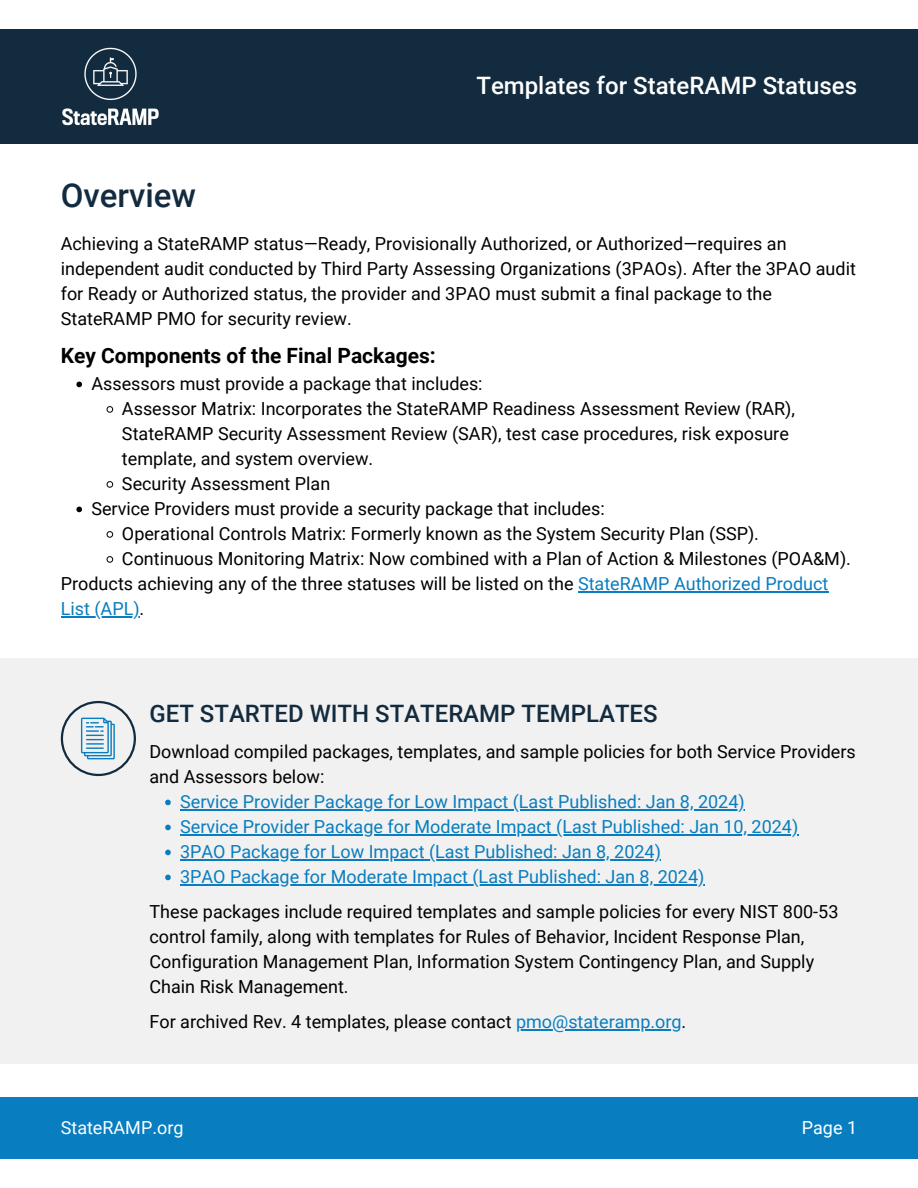
<style>
.page{position:relative;width:918px;height:1188px;background:#fff}
.page>*{position:absolute;margin:0;border:0;box-sizing:border-box;transform-origin:0 0}
.t1{font:500 33px "Roboto";color:#132b3f}
.t2{font:500 24px "Roboto";color:#132b3f}
.t3{font:500 24px "Roboto";color:#fff}
.t4{font:700 21px "Roboto";color:#000}
.t5{font:18px/25px "Roboto";color:#000}
.t6{font:18px "Roboto";color:#087dbf}
.t7{font:18px "Roboto";color:#fff}
.s1{color:#087dbf}
.s2{color:#000}
</style>
<div class="page">
<div style="left:0;top:29px;width:918px;height:115px;background:#132b3f"></div>
<img style="left:62px;top:47px;width:97px;height:79px">
<div style="left:0;top:658px;width:918px;height:405px;background:#f1f1f1"></div>
<div style="left:0;top:1098px;width:918px;height:61px;background:#087dbf"></div>
<svg style="left:61px;top:701px;width:75px;height:75px"></svg>
<svg style="left:165px;top:800px;width:6px;height:5px"></svg>
<hr style="left:180px;top:809px;width:565px;height:1px;background:#087dbf">
<svg style="left:165px;top:825px;width:6px;height:5px"></svg>
<hr style="left:180px;top:834px;width:618px;height:1px;background:#087dbf">
<svg style="left:165px;top:850px;width:6px;height:5px"></svg>
<hr style="left:180px;top:859px;width:481px;height:1px;background:#087dbf">
<svg style="left:165px;top:875px;width:6px;height:5px"></svg>
<hr style="left:180px;top:884px;width:524px;height:1px;background:#087dbf">
<hr style="left:516px;top:1029px;width:166px;height:1px;background:#087dbf">
<svg style="left:76px;top:382px;width:6px;height:5px"></svg>
<svg style="left:106px;top:406px;width:7px;height:7px"></svg>
<svg style="left:106px;top:481px;width:7px;height:7px"></svg>
<svg style="left:76px;top:507px;width:6px;height:5px"></svg>
<svg style="left:106px;top:531px;width:7px;height:7px"></svg>
<svg style="left:106px;top:556px;width:7px;height:7px"></svg>
<hr style="left:578px;top:591px;width:250px;height:1px;background:#087dbf">
<hr style="left:61px;top:616px;width:79px;height:1px;background:#087dbf">
<p class="t1" style="left:61px;top:177px;width:137px">Overview</p>
<h3 class="t3" style="left:477px;top:71px;width:382px">Templates for StateRAMP Statuses</h3>
<p class="t5" style="left:61px;top:232px;width:797px">Achieving a StateRAMP status—Ready, Provisionally Authorized, or Authorized—requires an independent audit conducted by Third Party Assessing Organizations (3PAOs). After the 3PAO audit for Ready or Authorized status, the provider and 3PAO must submit a final package to the StateRAMP PMO for security review.</p>
<p class="t4" style="left:61px;top:344px;width:376px">Key Components of the Final Packages:</p>
<h2 class="t5" style="left:91px;top:371px;width:393px">Assessors must provide a package that includes:</h2>
<p class="t5" style="left:122px;top:396px;width:675px">Assessor Matrix: Incorporates the StateRAMP Readiness Assessment Review (RAR),<br>StateRAMP Security Assessment Review (SAR), test case procedures, risk exposure template, and system overview.</p>
<p class="t5" style="left:122px;top:471px;width:210px">Security Assessment Plan</p>
<p class="t5" style="left:91px;top:496px;width:515px">Service Providers must provide a security package that includes:</p>
<p class="t5" style="left:122px;top:521px;width:639px">Operational Controls Matrix: Formerly known as the System Security Plan (SSP).</p>
<p class="t5" style="left:122px;top:546px;width:731px">Continuous Monitoring Matrix: Now combined with a Plan of Action &amp; Milestones (POA&amp;M).</p>
<p class="t5" style="left:61px;top:571px;width:769px">Products achieving any of the three statuses will be listed on the <span class="s1">StateRAMP Authorized Product</span></p>
<p class="t6" style="left:61px;top:598px;width:85px">List (APL)<span class="s2">.</span></p>
<h1 class="t2" style="left:150px;top:700px;width:510px">GET STARTED WITH STATERAMP TEMPLATES</h1>
<p class="t5" style="left:150px;top:739px;width:708px">Download compiled packages, templates, and sample policies for both Service Providers and Assessors below:</p>
<h4 class="t6" style="left:180px;top:791px;width:566px">Service Provider Package for Low Impact (Last Published: Jan 8, 2024)</h4>
<p class="t6" style="left:180px;top:816px;width:620px">Service Provider Package for Moderate Impact (Last Published: Jan 10, 2024)</p>
<p class="t6" style="left:180px;top:841px;width:482px">3PAO Package for Low Impact (Last Published: Jan 8, 2024)</p>
<p class="t6" style="left:180px;top:866px;width:526px">3PAO Package for Moderate Impact (Last Published: Jan 8, 2024)</p>
<p class="t5" style="left:150px;top:899px;width:690px">These packages include required templates and sample policies for every NIST 800-53 control family, along with templates for Rules of Behavior, Incident Response Plan, Configuration Management Plan, Information System Contingency Plan, and Supply Chain Risk Management.</p>
<p class="t5" style="left:150px;top:1009px;width:538px">For archived Rev. 4 templates, please contact <span class="s1">pmo@stateramp.org</span>.</p>
<p class="t7" style="left:61px;top:1117px;width:124px">StateRAMP.org</p>
<p class="t7" style="left:802px;top:1117px;width:57px">Page 1</p>
</div>
